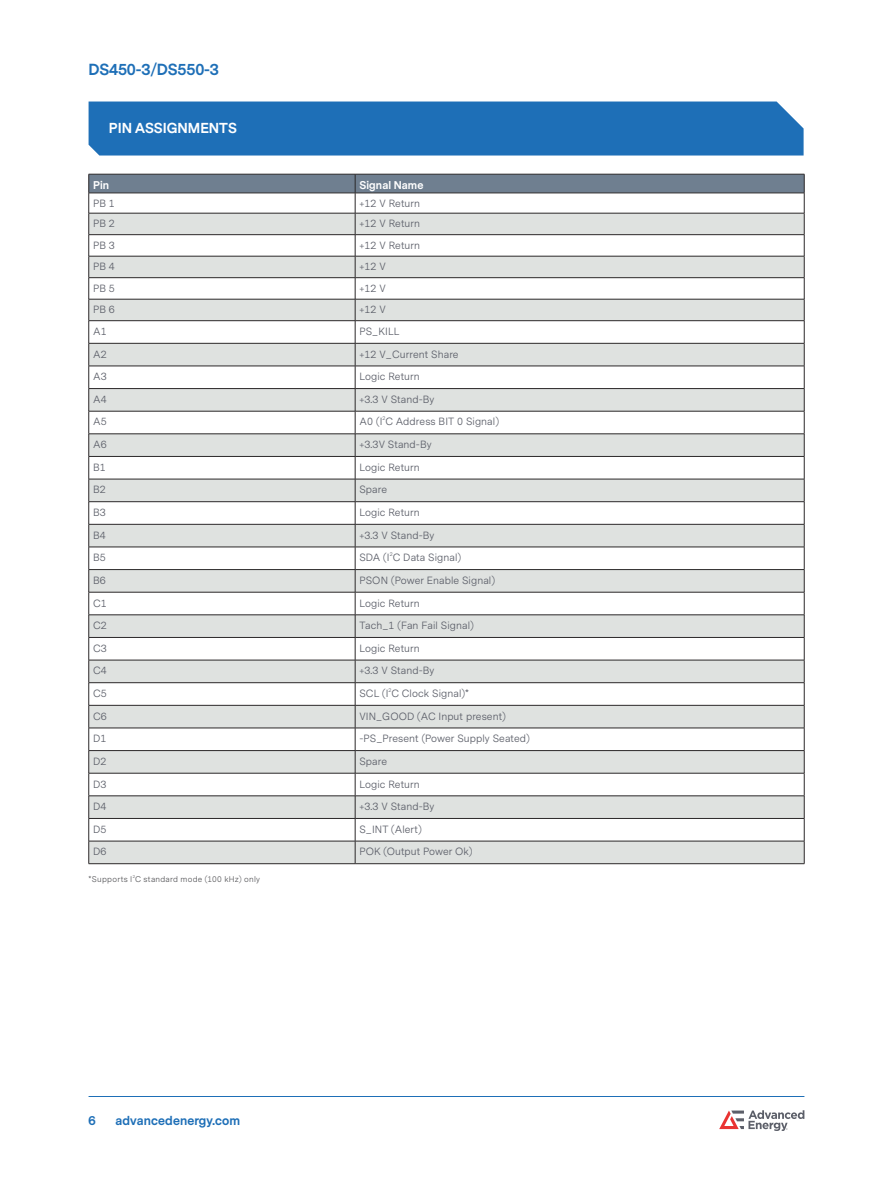
<style>
.page{position:relative;width:893px;height:1188px;background:#fff}
.page>*{position:absolute;margin:0;border:0;box-sizing:border-box;transform-origin:0 0}
.t1{font:700 15px "Messina Sans";letter-spacing:-.01em;color:#1e6fb7}
.t2{font:700 13.5px "Messina Sans";color:#fff}
.t3{font:700 12px "Messina Sans";letter-spacing:.01em;color:#1e6fb7}
.t4{font:10.5px "Messina Sans";letter-spacing:.01em;color:#5c5f69}
.t5{font:700 10.5px "Messina Sans";letter-spacing:.01em;color:#fff}
.t6{font:8.25px "Messina Sans";letter-spacing:.035em;color:#5b5b5e}
.t7{font:5.25px "Messina Sans";color:#5c5f69}
.t8{font:4.2px "Messina Sans";color:#5b5b5e}
</style>
<div class="page">
<hr style="left:89px;top:1096px;width:715px;height:1px;background:#1e6fb7">
<svg style="left:719px;top:1110px;width:85px;height:21px"></svg>
<div style="left:89px;top:102px;width:715px;height:54px;background:#1e6fb7"></div>
<svg style="left:88px;top:174px;width:717px;height:690px"></svg>
<hr style="left:89px;top:863px;width:266px;height:1px;background:#2b2829">
<hr style="left:355px;top:863px;width:449px;height:1px;background:#2b2829">
<h1 class="t1" style="left:89px;top:63px;width:132px">DS450-3/DS550-3</h1>
<p class="t2" style="left:109px;top:121px;width:130px">PIN ASSIGNMENTS</p>
<p class="t5" style="left:93px;top:180px;width:18px">Pin</p>
<p class="t5" style="left:359px;top:180px;width:65px">Signal Name</p>
<p class="t4" style="left:93px;top:199px;width:23px">PB 1</p>
<p class="t4" style="left:359px;top:199px;width:62px">+12 V Return</p>
<p class="t4" style="left:93px;top:219px;width:23px">PB 2</p>
<p class="t4" style="left:359px;top:219px;width:62px">+12 V Return</p>
<p class="t4" style="left:93px;top:240px;width:23px">PB 3</p>
<p class="t4" style="left:359px;top:240px;width:62px">+12 V Return</p>
<p class="t4" style="left:93px;top:262px;width:23px">PB 4</p>
<p class="t4" style="left:359px;top:262px;width:28px">+12 V</p>
<p class="t4" style="left:93px;top:283px;width:23px">PB 5</p>
<p class="t4" style="left:359px;top:283px;width:28px">+12 V</p>
<p class="t4" style="left:93px;top:305px;width:23px">PB 6</p>
<p class="t4" style="left:359px;top:305px;width:28px">+12 V</p>
<p class="t4" style="left:93px;top:326px;width:15px">A1</p>
<p class="t4" style="left:359px;top:326px;width:42px">PS_KILL</p>
<p class="t4" style="left:93px;top:349px;width:15px">A2</p>
<p class="t4" style="left:359px;top:349px;width:101px">+12 V_Current Share</p>
<p class="t4" style="left:93px;top:372px;width:15px">A3</p>
<p class="t4" style="left:359px;top:372px;width:62px">Logic Return</p>
<p class="t4" style="left:93px;top:394px;width:15px">A4</p>
<p class="t4" style="left:359px;top:394px;width:77px">+3.3 V Stand-By</p>
<p class="t4" style="left:93px;top:417px;width:15px">A5</p>
<p class="t4" style="left:359px;top:417px;width:141px">A0 (I C Address BIT 0 Signal)</p>
<p class="t7" style="left:383px;top:416px;width:4px">2</p>
<p class="t4" style="left:93px;top:440px;width:15px">A6</p>
<p class="t4" style="left:359px;top:440px;width:74px">+3.3V Stand-By</p>
<p class="t4" style="left:93px;top:462px;width:14px">B1</p>
<p class="t4" style="left:359px;top:462px;width:62px">Logic Return</p>
<p class="t4" style="left:93px;top:485px;width:14px">B2</p>
<p class="t4" style="left:359px;top:485px;width:29px">Spare</p>
<p class="t4" style="left:93px;top:507px;width:14px">B3</p>
<p class="t4" style="left:359px;top:507px;width:62px">Logic Return</p>
<p class="t4" style="left:93px;top:530px;width:14px">B4</p>
<p class="t4" style="left:359px;top:530px;width:77px">+3.3 V Stand-By</p>
<p class="t4" style="left:93px;top:553px;width:14px">B5</p>
<p class="t4" style="left:359px;top:553px;width:103px">SDA (I C Data Signal)</p>
<p class="t7" style="left:390px;top:552px;width:4px">2</p>
<p class="t4" style="left:93px;top:575px;width:14px">B6</p>
<p class="t4" style="left:359px;top:575px;width:137px">PSON (Power Enable Signal)</p>
<p class="t4" style="left:93px;top:598px;width:15px">C1</p>
<p class="t4" style="left:359px;top:598px;width:62px">Logic Return</p>
<p class="t4" style="left:93px;top:621px;width:15px">C2</p>
<p class="t4" style="left:359px;top:621px;width:116px">Tach_1 (Fan Fail Signal)</p>
<p class="t4" style="left:93px;top:643px;width:15px">C3</p>
<p class="t4" style="left:359px;top:643px;width:62px">Logic Return</p>
<p class="t4" style="left:93px;top:666px;width:15px">C4</p>
<p class="t4" style="left:359px;top:666px;width:77px">+3.3 V Stand-By</p>
<p class="t4" style="left:93px;top:688px;width:15px">C5</p>
<p class="t4" style="left:359px;top:688px;width:111px">SCL (I C Clock Signal)*</p>
<p class="t7" style="left:389px;top:687px;width:4px">2</p>
<p class="t4" style="left:93px;top:711px;width:15px">C6</p>
<p class="t4" style="left:359px;top:711px;width:148px">VIN_GOOD (AC Input present)</p>
<p class="t4" style="left:93px;top:734px;width:15px">D1</p>
<p class="t4" style="left:359px;top:734px;width:172px">-PS_Present (Power Supply Seated)</p>
<p class="t4" style="left:93px;top:756px;width:15px">D2</p>
<p class="t4" style="left:359px;top:756px;width:29px">Spare</p>
<p class="t4" style="left:93px;top:779px;width:15px">D3</p>
<p class="t4" style="left:359px;top:779px;width:62px">Logic Return</p>
<p class="t4" style="left:93px;top:802px;width:15px">D4</p>
<p class="t4" style="left:359px;top:802px;width:77px">+3.3 V Stand-By</p>
<p class="t4" style="left:93px;top:824px;width:15px">D5</p>
<p class="t4" style="left:359px;top:824px;width:64px">S_INT (Alert)</p>
<p class="t4" style="left:93px;top:847px;width:15px">D6</p>
<p class="t4" style="left:359px;top:847px;width:115px">POK (Output Power Ok)</p>
<p class="t6" style="left:89px;top:875px;width:173px">*Supports I C standard mode (100 kHz) only</p>
<p class="t8" style="left:133px;top:874px;width:4px">2</p>
<p class="t3" style="left:89px;top:1115px;width:9px">6</p>
<p class="t3" style="left:116px;top:1115px;width:126px">advancedenergy.com</p>
</div>
